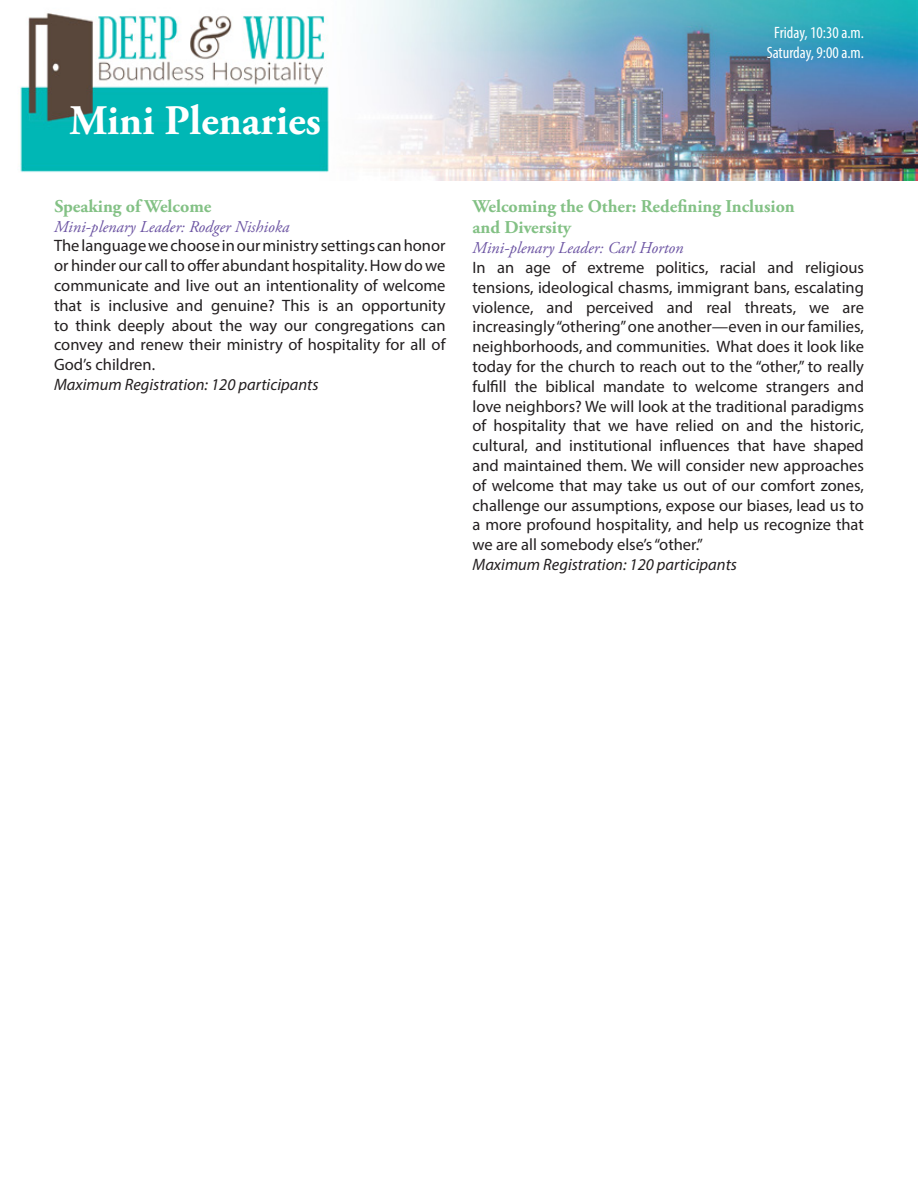
<style>
.page{position:relative;width:918px;height:1188px;background:#fff}
.page>*{position:absolute;margin:0;border:0;box-sizing:border-box;transform-origin:0 0}
.t1{font:700 42px "Adobe Garamond Pro";color:#fff}
.Workshop_Plenary_Tit{font:700 18px/21.6px "Adobe Garamond Pro";color:#83c185}
.t2{font:16.5px/19.8px "Myriad Pro";color:#231f20;text-align:justify}
.t3{font:italic 16.5px "Myriad Pro";color:#231f20}
.Workshop_Plenary_Lea{font:italic 16.5px "Adobe Garamond Pro";color:#6b53a2}
.t4{font:condensed 16.5px/19.8px "Myriad Pro";color:#fff;text-align:center}
</style>
<div class="page">
<img style="left:20px;top:0;width:898px;height:181px">
<p class="t1" style="left:70px;top:96px;width:253px">Mini Plenaries</p>
<p class="Workshop_Plenary_Tit" style="left:54px;top:196px;width:159px">Speaking of Welcome</p>
<p class="Workshop_Plenary_Lea" style="left:54px;top:216px;width:237px">Mini-plenary Leader: Rodger Nishioka</p>
<p class="t2" style="left:54px;top:236px;width:393px">The language we choose in our ministry settings can honor or hinder our call to offer abundant hospitality. How do we communicate and live out an intentionality of welcome that is inclusive and genuine? This is an opportunity to think deeply about the way our congregations can convey and renew their ministry of hospitality for all of God’s children.</p>
<p class="t3" style="left:54px;top:374px;width:266px">Maximum Registration: 120 participants</p>
<p class="t4" style="left:767px;top:23px;width:99px">Friday, 10:30 a.m.<br>Saturday, 9:00 a.m.</p>
<p class="Workshop_Plenary_Tit" style="left:472px;top:196px;width:324px">Welcoming the Other: Redefining Inclusion and Diversity</p>
<p class="Workshop_Plenary_Lea" style="left:472px;top:238px;width:213px">Mini-plenary Leader: Carl Horton</p>
<p class="t2" style="left:472px;top:257px;width:393px">In an age of extreme politics, racial and religious tensions, ideological chasms, immigrant bans, escalating violence, and perceived and real threats, we are increasingly “othering” one another—even in our families, neighborhoods, and communities. What does it look like today for the church to reach out to the “other,” to really fulfill the biblical mandate to welcome strangers and love neighbors? We will look at the traditional paradigms of hospitality that we have relied on and the historic, cultural, and institutional influences that have shaped and maintained them. We will consider new approaches of welcome that may take us out of our comfort zones, challenge our assumptions, expose our biases, lead us to a more profound hospitality, and help us recognize that we are all somebody else’s “other.”</p>
<p class="t3" style="left:472px;top:554px;width:266px">Maximum Registration: 120 participants</p>
</div>
